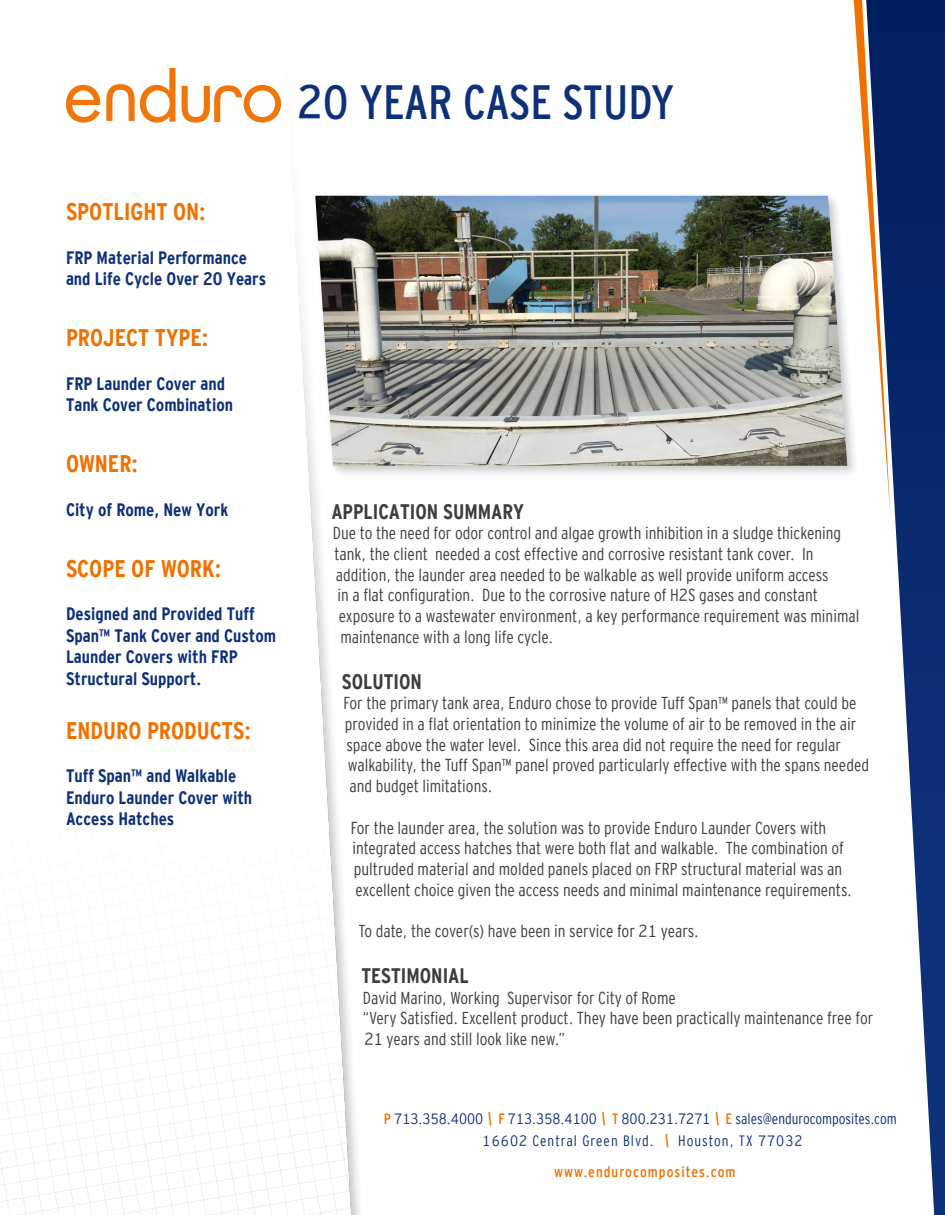
<style>
.page{position:relative;width:945px;height:1215px;background:#fff}
.page>*{position:absolute;margin:0;border:0;box-sizing:border-box;transform-origin:0 0}
.t1{font:48px "Interstate Cond Mono";color:#0d3079}
.t2{font:700 24px "Interstate Cond Mono";color:#ef7100}
.t3{font:700 21px "Interstate Cond Mono";color:#3e3e3f}
.t4{font:700 18px/21.6px "Interstate Cond Mono";color:#0d3079}
.t5{font:17.25px/20.7px "Interstate Cond Mono Lgt";color:#3e3e3f}
.t6{font:15px "Interstate Cond Mono Lgt";color:#0d3079}
.t7{font:15px "Interstate Cond Mono Lgt";letter-spacing:.07em;color:#0d3079}
.t8{font:15px "Interstate Cond Mono";letter-spacing:.07em;color:#ef7100}
.s1{font-family:"Interstate Cond Mono";color:#ef7100}
.s2{font-family:"Interstate Cond Mono";font-style:italic;color:#ef7100}
</style>
<div class="page">
<svg style="left:891px;top:0;width:54px;height:1215px"></svg>
<svg style="left:854px;top:0;width:37px;height:516px"></svg>
<img style="left:0;top:67px;width:360px;height:1148px">
<div style="left:312px;top:192px;width:548px;height:287px;background:#231f20;opacity:.25"></div>
<img style="left:315px;top:196px;width:532px;height:270px">
<div style="left:294px;top:74px;width:377px;height:61px;background:#fff"></div>
<p class="t1" style="left:299px;top:74px;width:213px">CASE STUDY</p>
<p class="t1" style="left:297px;top:75px;width:379px">20 YEAR CASE STUDY</p>
<p class="t2" style="left:66px;top:199px;width:141px">SPOTLIGHT ON:</p>
<p class="t4" style="left:66px;top:246px;width:202px">FRP Material Performance and Life Cycle Over 20 Years</p>
<p class="t2" style="left:66px;top:325px;width:144px">PROJECT TYPE:</p>
<p class="t4" style="left:66px;top:372px;width:161px">FRP Launder Cover and</p>
<p class="t4" style="left:66px;top:394px;width:169px">Tank Cover Combination</p>
<p class="t2" style="left:66px;top:451px;width:74px">OWNER:</p>
<p class="t4" style="left:66px;top:498px;width:164px">City of Rome, New York</p>
<p class="t2" style="left:66px;top:555px;width:157px">SCOPE OF WORK:</p>
<p class="t4" style="left:66px;top:603px;width:212px">Designed and Provided Tuff<br>Span™ Tank Cover and Custom<br>Launder Covers with FRP</p>
<p class="t4" style="left:66px;top:668px;width:137px">Structural Support.</p>
<p class="t2" style="left:66px;top:717px;width:186px">ENDURO PRODUCTS:</p>
<p class="t4" style="left:66px;top:765px;width:172px">Tuff Span™ and Walkable</p>
<p class="t4" style="left:66px;top:786px;width:188px">Enduro Launder Cover with</p>
<p class="t4" style="left:66px;top:808px;width:110px">Access Hatches</p>
<p class="t3" style="left:331px;top:499px;width:194px">APPLICATION SUMMARY</p>
<p class="t5" style="left:333px;top:523px;width:510px">Due to the need for odor control and algae growth inhibition in a sludge thickening</p>
<p class="t5" style="left:334px;top:543px;width:481px">tank, the client needed a cost effective and corrosive resistant tank cover. In</p>
<p class="t5" style="left:336px;top:564px;width:494px">addition, the launder area needed to be walkable as well provide uniform access</p>
<p class="t5" style="left:337px;top:585px;width:482px">in a flat configuration. Due to the corrosive nature of H2S gases and constant</p>
<p class="t5" style="left:339px;top:605px;width:522px">exposure to a wastewater environment, a key performance requirement was minimal</p>
<p class="t5" style="left:340px;top:626px;width:214px">maintenance with a long life cycle.</p>
<p class="t3" style="left:342px;top:670px;width:82px">SOLUTION</p>
<p class="t5" style="left:343px;top:693px;width:527px">For the primary tank area, Enduro chose to provide Tuff Span™ panels that could be provided in a flat orientation to minimize the volume of air to be removed in the air space above the water level. Since this area did not require the need for regular walkability, the Tuff Span™ panel proved particularly effective with the spans needed and budget limitations.</p>
<p class="t5" style="left:351px;top:817px;width:503px">For the launder area, the solution was to provide Enduro Launder Covers with integrated access hatches that were both flat and walkable. The combination of pultruded material and molded panels placed on FRP structural material was an excellent choice given the access needs and minimal maintenance requirements.</p>
<p class="t5" style="left:358px;top:920px;width:342px">To date, the cover(s) have been in service for 21 years.</p>
<p class="t3" style="left:361px;top:964px;width:109px">TESTIMONIAL</p>
<p class="t5" style="left:363px;top:987px;width:315px">David Marino, Working Supervisor for City of Rome</p>
<p class="t5" style="left:363px;top:1008px;width:512px">“Very Satisfied. Excellent product. They have been practically maintenance free for<br>21 years and still look like new.”</p>
<p class="t6" style="left:384px;top:1111px;width:514px"><span class="s1">P</span> 713.358.4000 <span class="s2">\</span> <span class="s1">F</span> 713.358.4100 <span class="s2">\</span> <span class="s1">T</span> 800.231.7271 <span class="s2">\</span> <span class="s1">E</span> sales@endurocomposites.com</p>
<p class="t7" style="left:483px;top:1132px;width:322px">16602 Central Green Blvd. <span class="s2">\</span> Houston, TX 77032</p>
<p class="t8" style="left:554px;top:1164px;width:183px">www.endurocomposites.com</p>
</div>
